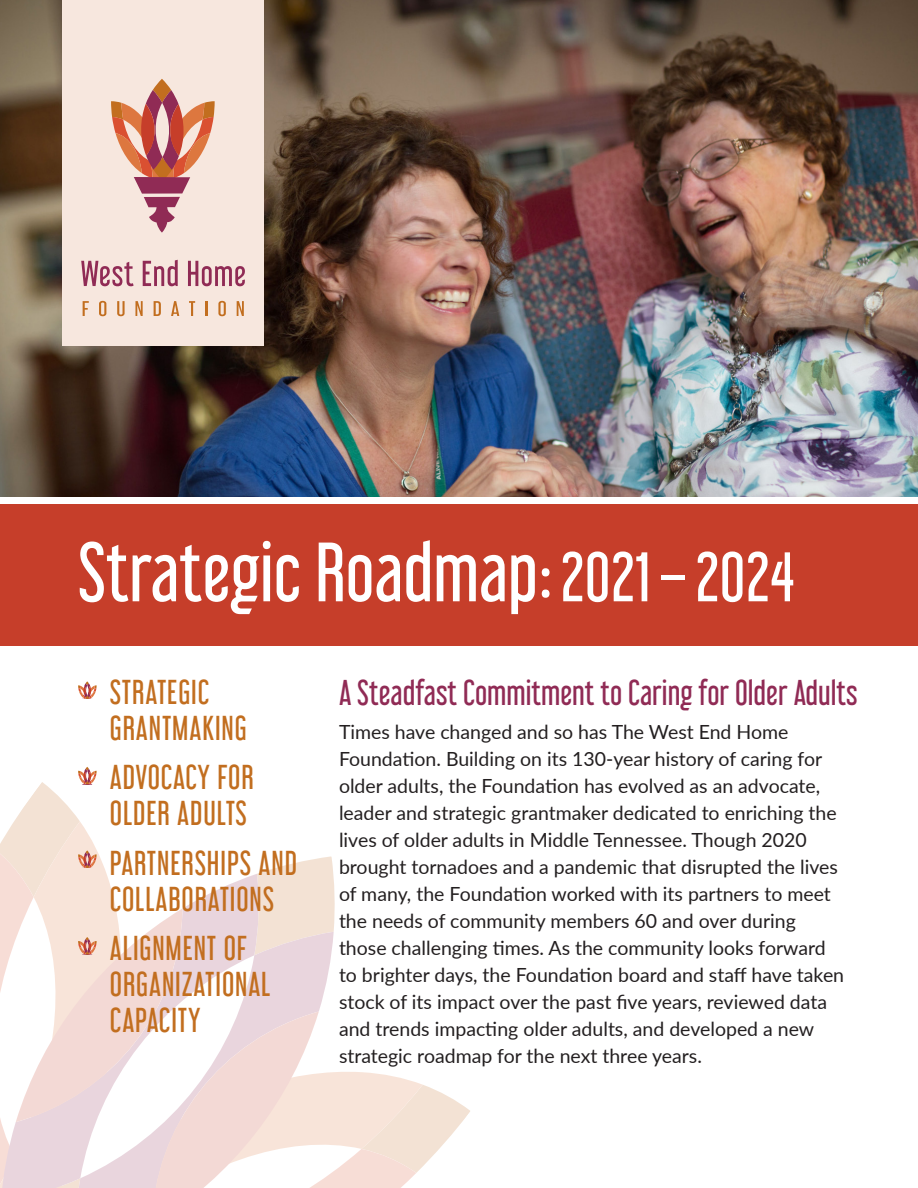
<style>
.page{position:relative;width:918px;height:1188px;background:#fff}
.page>*{position:absolute;margin:0;border:0;box-sizing:border-box;transform-origin:0 0}
.t1{font:75px "Libel Suit Rg";color:#fff}
.Regular_Paragraph{font:31.5px "Libel Suit Rg";color:#902b55}
.t2{font:30.3px/36px "Libel Suit Rg";letter-spacing:.03em;color:#c26e1f}
.Regular_Paragraph-2{font:19.5px/27px "Lato";color:#231f20}
.s1{font-size:62.55px}
</style>
<div class="page">
<div style="left:0;top:504px;width:918px;height:142px;background:#c63e2a"></div>
<img style="left:0;top:0;width:918px;height:497px">
<div style="left:62px;top:0;width:202px;height:346px;background:#f7e7de"></div>
<svg style="left:153px;top:79px;width:18px;height:24px"></svg>
<svg style="left:111px;top:90px;width:104px;height:142px"></svg>
<svg style="left:81px;top:261px;width:53px;height:25px"></svg>
<svg style="left:143px;top:260px;width:35px;height:26px"></svg>
<svg style="left:188px;top:261px;width:57px;height:25px"></svg>
<svg style="left:83px;top:301px;width:6px;height:15px"></svg>
<svg style="left:99px;top:301px;width:7px;height:15px"></svg>
<svg style="left:117px;top:301px;width:8px;height:15px"></svg>
<svg style="left:135px;top:301px;width:8px;height:15px"></svg>
<svg style="left:154px;top:301px;width:7px;height:15px"></svg>
<svg style="left:171px;top:301px;width:8px;height:15px"></svg>
<svg style="left:189px;top:301px;width:6px;height:15px"></svg>
<svg style="left:206px;top:301px;width:2px;height:15px"></svg>
<svg style="left:218px;top:301px;width:8px;height:15px"></svg>
<svg style="left:237px;top:301px;width:7px;height:15px"></svg>
<svg style="left:78px;top:681px;width:19px;height:18px"></svg>
<svg style="left:0;top:767px;width:470px;height:421px"></svg>
<p class="t1" style="left:78px;top:511px;width:718px">Strategic Roadmap:<span class="s1">2021 – 2024</span></p>
<p class="t2" style="left:110px;top:671px;width:138px">STRATEGIC<br>GRANTMAKING</p>
<p class="t2" style="left:110px;top:756px;width:145px">ADVOCACY FOR<br>OLDER ADULTS</p>
<p class="t2" style="left:110px;top:842px;width:189px">PARTNERSHIPS AND<br>COLLABORATIONS</p>
<p class="t2" style="left:110px;top:927px;width:162px">ALIGNMENT OF<br>ORGANIZATIONAL<br>CAPACITY</p>
<p class="Regular_Paragraph" style="left:339px;top:667px;width:520px">A Steadfast Commitment to Caring for Older Adults</p>
<p class="Regular_Paragraph-2" style="left:339px;top:717px;width:507px">Times have changed and so has The West End Home Foundation. Building on its 130-year history of caring for older adults, the Foundation has evolved as an advocate, leader and strategic grantmaker dedicated to enriching the lives of older adults in Middle Tennessee. Though 2020 brought tornadoes and a pandemic that disrupted the lives of many, the Foundation worked with its partners to meet the needs of community members 60 and over during those challenging times. As the community looks forward to brighter days, the Foundation board and staff have taken stock of its impact over the past five years, reviewed data and trends impacting older adults, and developed a new strategic roadmap for the next three years.</p>
</div>
